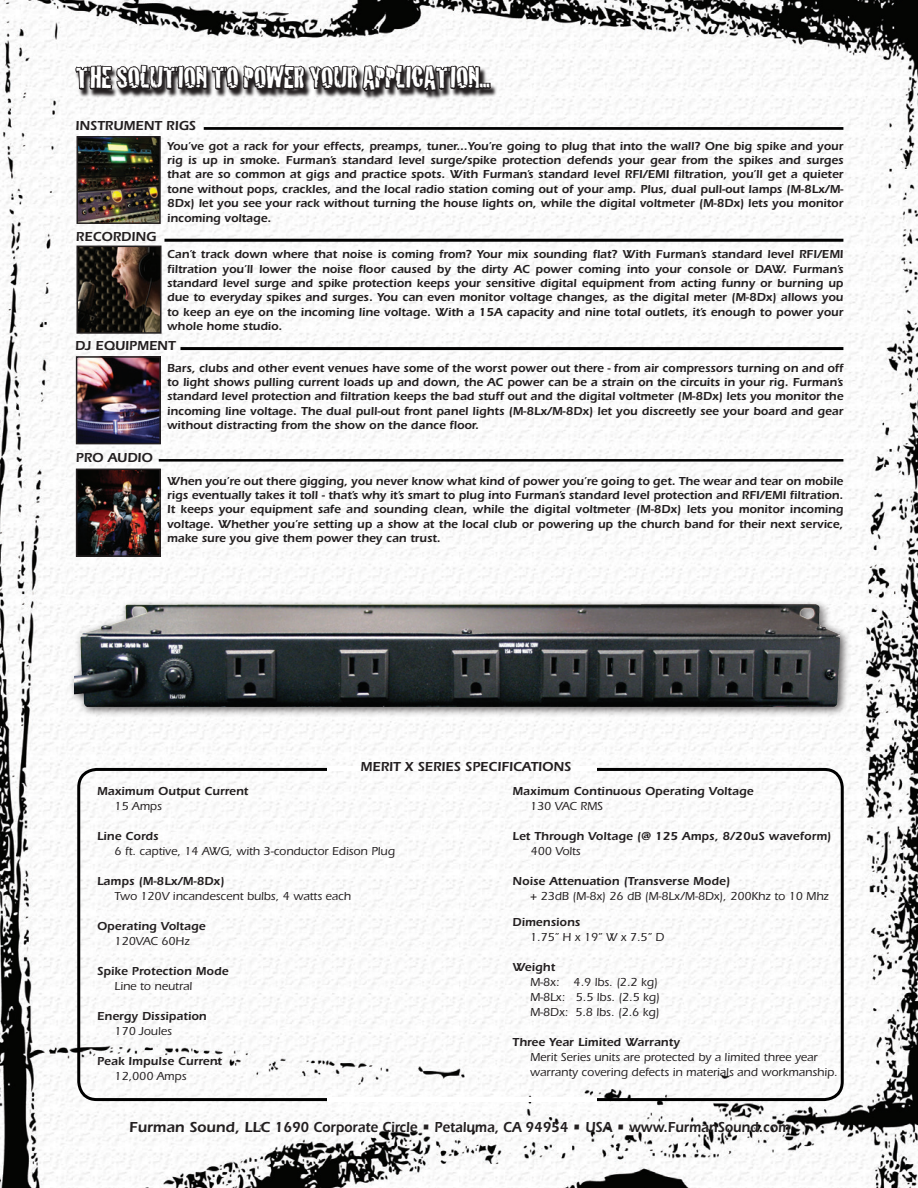
<style>
.page{position:relative;width:918px;height:1188px;background:#fff}
.page>*{position:absolute;margin:0;border:0;box-sizing:border-box;transform-origin:0 0}
.t1{font:31.5px "Cracked";letter-spacing:-.01em;color:#fff;scale:.96 1}
.t2{font:600 15px "Itc Eras";color:#231f20}
.t3{font:600 13.5px "Itc Eras";color:#231f20}
.t4{font:600 12px/14.4px "Itc Eras";color:#231f20;text-align:justify}
.t5{font:500 12px/15px "Itc Eras";color:#231f20}
</style>
<div class="page">
<img style="left:0;top:0;width:918px;height:1188px">
<div style="left:69px;top:599px;width:783px;height:119px;background:#231f20;opacity:.75"></div>
<img style="left:75px;top:605px;width:764px;height:101px">
<svg style="left:74px;top:48px;width:418px;height:113px"></svg>
<div style="left:204px;top:127px;width:639px;height:3px;border:2px solid #000"></div>
<div style="left:165px;top:239px;width:678px;height:3px;border:2px solid #000"></div>
<div style="left:180px;top:347px;width:663px;height:3px;border:2px solid #000"></div>
<div style="left:159px;top:459px;width:684px;height:3px;border:2px solid #000"></div>
<img style="left:79px;top:139px;width:79px;height:82px">
<div style="left:76px;top:136px;width:85px;height:88px;border:2px solid #231f20"></div>
<img style="left:79px;top:249px;width:80px;height:82px">
<div style="left:76px;top:246px;width:86px;height:88px;border:2px solid #231f20"></div>
<img style="left:79px;top:359px;width:79px;height:82px">
<div style="left:76px;top:356px;width:85px;height:88px;border:2px solid #231f20"></div>
<img style="left:79px;top:472px;width:79px;height:82px">
<div style="left:76px;top:469px;width:85px;height:88px;border:2px solid #231f20"></div>
<div style="left:77px;top:768px;width:767px;height:333px;border:3px solid #000;border-radius:18px"></div>
<div style="left:327px;top:766px;width:270px;height:5px;background:#fff"></div>
<div style="left:327px;top:1097px;width:270px;height:5px;background:#fff"></div>
<h1 class="t1" style="left:76px;top:52px;width:433px">THE SOLUTION TO POWER YOUR APPLICATION...</h1>
<p class="t3" style="left:76px;top:117px;width:122px">INSTRUMENT RIGS</p>
<p class="t4" style="left:167px;top:138px;width:678px">You’ve got a rack for your effects, preamps, tuner...You’re going to plug that into the wall? One big spike and your rig is up in smoke. Furman’s standard level surge/spike protection defends your gear from the spikes and surges that are so common at gigs and practice spots. With Furman’s standard level RFI/EMI filtration, you’ll get a quieter tone without pops, crackles, and the local radio station coming out of your amp. Plus, dual pull-out lamps (M-8Lx/M-8Dx) let you see your rack without turning the house lights on, while the digital voltmeter (M-8Dx) lets you monitor incoming voltage.</p>
<p class="t4" style="left:167px;top:247px;width:678px">Can’t track down where that noise is coming from? Your mix sounding flat? With Furman’s standard level RFI/EMI filtration you’ll lower the noise floor caused by the dirty AC power coming into your console or DAW. Furman’s standard level surge and spike protection keeps your sensitive digital equipment from acting funny or burning up due to everyday spikes and surges. You can even monitor voltage changes, as the digital meter (M-8Dx) allows you to keep an eye on the incoming line voltage. With a 15A capacity and nine total outlets, it’s enough to power your whole home studio.</p>
<p class="t4" style="left:167px;top:360px;width:678px">Bars, clubs and other event venues have some of the worst power out there - from air compressors turning on and off to light shows pulling current loads up and down, the AC power can be a strain on the circuits in your rig. Furman’s standard level protection and filtration keeps the bad stuff out and the digital voltmeter (M-8Dx) lets you monitor the incoming line voltage. The dual pull-out front panel lights (M-8Lx/M-8Dx) let you discreetly see your board and gear without distracting from the show on the dance floor.</p>
<p class="t3" style="left:76px;top:229px;width:82px">RECORDING</p>
<p class="t3" style="left:75px;top:338px;width:102px">DJ EQUIPMENT</p>
<p class="t3" style="left:76px;top:450px;width:78px">PRO AUDIO</p>
<p class="t4" style="left:167px;top:473px;width:678px;text-align:left">When you’re out there gigging, you never know what kind of power you’re going to get. The wear and tear on mobile rigs eventually takes it toll - that’s why it’s smart to plug into Furman’s standard level protection and RFI/EMI filtration.<br>It keeps your equipment safe and sounding clean, while the digital voltmeter (M-8Dx) lets you monitor incoming voltage. Whether you’re setting up a show at the local club or powering up the church band for their next service, make sure you give them power they can trust.</p>
<p class="t3" style="left:360px;top:759px;width:212px">MERIT X SERIES SPECIFICATIONS</p>
<p class="t4" style="left:97px;top:784px;width:153px">Maximum Output Current</p>
<p class="t5" style="left:115px;top:799px;width:49px">15 Amps</p>
<p class="t4" style="left:97px;top:829px;width:63px">Line Cords</p>
<p class="t5" style="left:115px;top:844px;width:282px">6 ft. captive, 14 AWG, with 3-conductor Edison Plug</p>
<p class="t4" style="left:97px;top:874px;width:129px">Lamps (M-8Lx/M-8Dx)</p>
<p class="t5" style="left:115px;top:889px;width:238px">Two 120V incandescent bulbs, 4 watts each</p>
<p class="t4" style="left:97px;top:919px;width:110px">Operating Voltage</p>
<p class="t5" style="left:115px;top:934px;width:77px">120VAC 60Hz</p>
<p class="t4" style="left:97px;top:964px;width:133px">Spike Protection Mode</p>
<p class="t5" style="left:115px;top:979px;width:79px">Line to neutral</p>
<p class="t4" style="left:97px;top:1009px;width:111px">Energy Dissipation</p>
<p class="t5" style="left:115px;top:1024px;width:59px">170 Joules</p>
<p class="t4" style="left:97px;top:1054px;width:127px">Peak Impulse Current</p>
<p class="t5" style="left:115px;top:1069px;width:73px">12,000 Amps</p>
<p class="t4" style="left:513px;top:784px;width:243px">Maximum Continuous Operating Voltage</p>
<p class="t5" style="left:530px;top:799px;width:74px">130 VAC RMS</p>
<p class="t4" style="left:513px;top:829px;width:320px">Let Through Voltage (@ 125 Amps, 8/20uS waveform)</p>
<p class="t5" style="left:531px;top:844px;width:52px">400 Volts</p>
<p class="t4" style="left:513px;top:874px;width:219px">Noise Attenuation (Transverse Mode)</p>
<p class="t5" style="left:530px;top:889px;width:300px">+ 23dB (M-8x) 26 dB (M-8Lx/M-8Dx), 200Khz to 10 Mhz</p>
<p class="t4" style="left:513px;top:915px;width:69px">Dimensions</p>
<p class="t5" style="left:530px;top:930px;width:136px">1.75” H x 19” W x 7.5” D</p>
<p class="t4" style="left:513px;top:960px;width:44px">Weight</p>
<p class="t5" style="left:530px;top:975px;width:131px">M-8x: 4.9 lbs. (2.2 kg)<br>M-8Lx: 5.5 lbs. (2.5 kg)<br>M-8Dx: 5.8 lbs. (2.6 kg)</p>
<p class="t4" style="left:513px;top:1035px;width:169px">Three Year Limited Warranty</p>
<p class="t5" style="left:530px;top:1050px;width:309px">Merit Series units are protected by a limited three year warranty covering defects in materials and workmanship.</p>
<p class="t2" style="left:129px;top:1118px;width:663px">Furman Sound, LLC 1690 Corporate Circle • Petaluma, CA 94954 • USA • www.FurmanSound.com</p>
</div>
